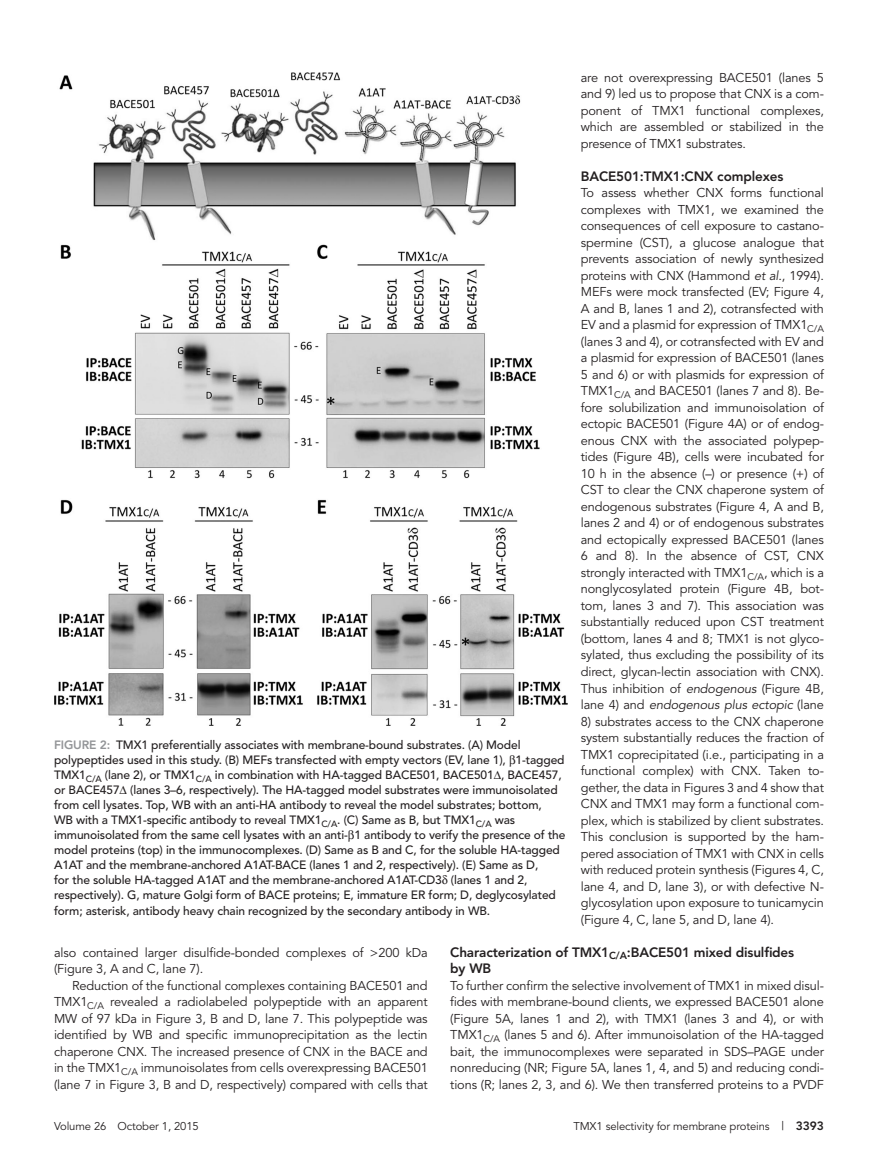
<style>
.page{position:relative;width:878px;height:1175px;background:#fff}
.page>*{position:absolute;margin:0;border:0;box-sizing:border-box;transform-origin:0 0}
.t1{font:800 13.5px/16.5px "Avenir";letter-spacing:-.01em;color:#231f20}
.ParaFL{font:12.75px/16.5px "Avenir";letter-spacing:-.01em;color:#231f20;text-align:justify}
.Para{font:12.75px/16.5px "Avenir";letter-spacing:-.01em;color:#231f20;text-align:justify}
.FigCaption{font:500 12px/15px "Avenir";letter-spacing:-.01em;color:#231f20}
.t2{font:11.25px "Avenir";letter-spacing:-.01em;color:#231f20}
.s1{font-style:italic}
.s2{font-weight:800;color:#939598}
.s3{font-size:12px}
.s4{font-weight:800;font-size:12px}
</style>
<div class="page">
<img style="left:54px;top:72px;width:513px;height:653px">
<p class="Para" style="left:580px;top:69px;width:245px">are not overexpressing BACE501 (lanes 5 and 9) led us to propose that CNX is a com&shy;ponent of TMX1 functional complexes, which are assembled or stabilized in the presence of TMX1 substrates.</p>
<h2 class="t1" style="left:580px;top:168px;width:204px">BACE501:TMX1:CNX complexes</h2>
<p class="ParaFL" style="left:580px;top:185px;width:245px">To assess whether CNX forms functional complexes with TMX1, we examined the consequences of cell exposure to castano&shy;spermine (CST), a glucose analogue that prevents association of newly synthesized proteins with CNX (Hammond <span class="s1">et al</span>., 1994).<br>MEFs were mock transfected (EV; Figure 4, A and B, lanes 1 and 2), cotransfected with EV and a plasmid for expression of TMX1<sub>C/A </sub>(lanes 3 and 4), or cotransfected with EV and a plasmid for expression of BACE501 (lanes 5 and 6) or with plasmids for expression of TMX1<sub>C/A</sub> and BACE501 (lanes 7 and 8). Be&shy;fore solubilization and immunoisolation of ectopic BACE501 (Figure 4A) or of endog&shy;enous CNX with the associated polypep&shy;tides (Figure 4B), cells were incubated for 10 h in the absence (–) or presence (+) of CST to clear the CNX chaperone system of endogenous substrates (Figure 4, A and B, lanes 2 and 4) or of endogenous substrates and ectopically expressed BACE501 (lanes 6 and 8). In the absence of CST, CNX strongly interacted with TMX1<sub>C/A</sub>, which is a nonglycosylated protein (Figure 4B, bot&shy;tom, lanes 3 and 7). This association was substantially reduced upon CST treatment (bottom, lanes 4 and 8; TMX1 is not glyco&shy;sylated, thus excluding the possibility of its direct, glycan-lectin association with CNX).<br>Thus inhibition of <span class="s1">endogenous</span> (Figure 4B, lane 4) and <span class="s1">endogenous plus ectopic</span> (lane</p>
<p class="ParaFL" style="left:580px;top:713px;width:245px">8) substrates access to the CNX chaperone system substantially reduces the fraction of TMX1 coprecipitated (i.e., participating in a functional complex) with CNX. Taken to&shy;gether, the data in Figures 3 and 4 show that CNX and TMX1 may form a functional com&shy;plex, which is stabilized by client substrates.<br>This conclusion is supported by the ham&shy;pered association of TMX1 with CNX in cells with reduced protein synthesis (Figures 4, C, lane 4, and D, lane 3), or with defective N&shy;glycosylation upon exposure to tunicamycin (Figure 4, C, lane 5, and D, lane 4).</p>
<h2 class="t1" style="left:450px;top:943px;width:345px">Characterization of TMX1<sub>C/A</sub>:BACE501 mixed disulfides by WB</h2>
<p class="ParaFL" style="left:450px;top:977px;width:375px">To further confirm the selective involvement of TMX1 in mixed disul&shy;fides with membrane-bound clients, we expressed BACE501 alone (Figure 5A, lanes 1 and 2), with TMX1 (lanes 3 and 4), or with TMX1<sub>C/A</sub> (lanes 5 and 6). After immunoisolation of the HA-tagged bait, the immunocomplexes were separated in SDS–PAGE under nonreducing (NR; Figure 5A, lanes 1, 4, and 5) and reducing condi&shy;tions (R; lanes 2, 3, and 6). We then transferred proteins to a PVDF</p>
<p class="FigCaption" style="left:54px;top:738px;width:513px"><span class="s2">FIGURE 2:</span> TMX1 preferentially associates with membrane-bound substrates. (A) Model polypeptides used in this study. (B) MEFs transfected with empty vectors (EV, lane 1), 1-tagged TMX1<sub>C/A</sub> (lane 2), or TMX1<sub>C/A</sub> in combination with HA-tagged BACE501, BACE501 , BACE457, or BACE457 (lanes 3–6, respectively). The HA-tagged model substrates were immunoisolated from cell lysates. Top, WB with an anti-HA antibody to reveal the model substrates; bottom,<br>WB with a TMX1-specific antibody to reveal TMX1<sub>C/A</sub>. (C) Same as B, but TMX1<sub>C/A</sub> was immunoisolated from the same cell lysates with an anti- 1 antibody to verify the presence of the model proteins (top) in the immunocomplexes. (D) Same as B and C, for the soluble HA-tagged A1AT and the membrane-anchored A1AT-BACE (lanes 1 and 2, respectively). (E) Same as D,<br>for the soluble HA-tagged A1AT and the membrane-anchored A1AT-CD3 (lanes 1 and 2, respectively). G, mature Golgi form of BACE proteins; E, immature ER form; D, deglycosylated form; asterisk, antibody heavy chain recognized by the secondary antibody in WB.</p>
<p class="Para" style="left:54px;top:944px;width:375px">also contained larger disulfide-bonded complexes of &gt;200 kDa (Figure 3, A and C, lane 7).</p>
<p class="Para" style="left:54px;top:977px;width:375px;text-indent:18px">Reduction of the functional complexes containing BACE501 and TMX1<sub>C/A</sub> revealed a radiolabeled polypeptide with an apparent MW of 97 kDa in Figure 3, B and D, lane 7. This polypeptide was identified by WB and specific immunoprecipitation as the lectin chaperone CNX. The increased presence of CNX in the BACE and in the TMX1<sub>C/A</sub> immunoisolates from cells overexpressing BACE501 (lane 7 in Figure 3, B and D, respectively) compared with cells that</p>
<p class="t2" style="left:54px;top:1119px;width:146px">Volume 26 October 1, 2015</p>
<p class="t2" style="left:573px;top:1119px;width:252px">TMX1 selectivity for membrane proteins <span class="s3">|</span> <span class="s4">3393</span></p>
</div>
